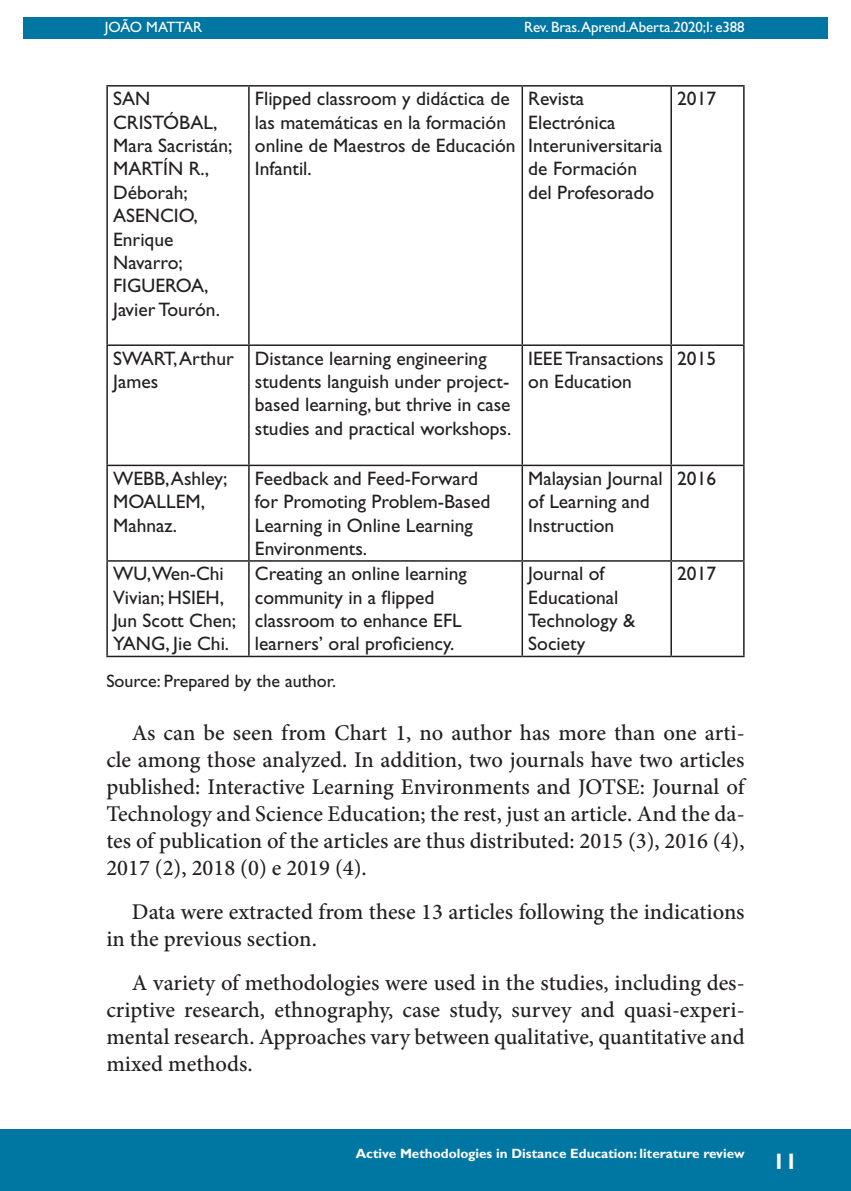
<style>
.page{position:relative;width:851px;height:1191px;background:#fff}
.page>*{position:absolute;margin:0;border:0;box-sizing:border-box;transform-origin:0 0}
.Texto_corrido{font:500 22.5px/27px "Minion Pro";color:#231f20;text-align:justify}
.t1{font:700 22.5px "Gill Sans Std";color:#fff}
.Tabela_texto{font:19.5px/23.4px "Gill Sans Std";color:#231f20}
.Fonte_Tabela{font:18px "Gill Sans Std";color:#231f20}
.t2{font:15px "Gill Sans Std";letter-spacing:-.01em;color:#fff}
.t3{font:700 13.5px "Gill Sans Std";color:#fff}
</style>
<div class="page">
<hr style="left:104px;top:0;width:1px;height:467px;background:#0076a3">
<div style="left:23px;top:17px;width:804px;height:21px;background:#0076a3"></div>
<div style="left:0;top:1129px;width:850px;height:62px;background:#0076a3"></div>
<hr style="left:106px;top:85px;width:143px;height:2px;background:#231f20">
<hr style="left:106px;top:87px;width:2px;height:257px;background:#231f20">
<hr style="left:249px;top:85px;width:273px;height:2px;background:#231f20">
<hr style="left:248px;top:87px;width:1px;height:257px;background:#231f20">
<hr style="left:522px;top:85px;width:149px;height:2px;background:#231f20">
<hr style="left:521px;top:87px;width:2px;height:257px;background:#231f20">
<hr style="left:671px;top:85px;width:73px;height:2px;background:#231f20">
<hr style="left:670px;top:87px;width:1px;height:257px;background:#231f20">
<hr style="left:743px;top:87px;width:1px;height:257px;background:#231f20">
<hr style="left:106px;top:344px;width:143px;height:2px;background:#231f20">
<hr style="left:106px;top:346px;width:2px;height:118px;background:#231f20">
<hr style="left:249px;top:344px;width:273px;height:2px;background:#231f20">
<hr style="left:248px;top:346px;width:1px;height:118px;background:#231f20">
<hr style="left:522px;top:344px;width:149px;height:2px;background:#231f20">
<hr style="left:521px;top:346px;width:2px;height:118px;background:#231f20">
<hr style="left:671px;top:344px;width:73px;height:2px;background:#231f20">
<hr style="left:670px;top:346px;width:1px;height:118px;background:#231f20">
<hr style="left:743px;top:346px;width:1px;height:118px;background:#231f20">
<hr style="left:106px;top:464px;width:143px;height:2px;background:#231f20">
<hr style="left:106px;top:466px;width:2px;height:94px;background:#231f20">
<hr style="left:249px;top:464px;width:273px;height:2px;background:#231f20">
<hr style="left:248px;top:466px;width:1px;height:94px;background:#231f20">
<hr style="left:522px;top:464px;width:149px;height:2px;background:#231f20">
<hr style="left:521px;top:466px;width:2px;height:94px;background:#231f20">
<hr style="left:671px;top:464px;width:73px;height:2px;background:#231f20">
<hr style="left:670px;top:466px;width:1px;height:94px;background:#231f20">
<hr style="left:743px;top:466px;width:1px;height:94px;background:#231f20">
<hr style="left:106px;top:560px;width:143px;height:1px;background:#231f20">
<hr style="left:106px;top:561px;width:2px;height:94px;background:#231f20">
<hr style="left:249px;top:560px;width:273px;height:1px;background:#231f20">
<hr style="left:248px;top:561px;width:1px;height:94px;background:#231f20">
<hr style="left:522px;top:560px;width:149px;height:1px;background:#231f20">
<hr style="left:521px;top:561px;width:2px;height:94px;background:#231f20">
<hr style="left:671px;top:560px;width:73px;height:1px;background:#231f20">
<hr style="left:670px;top:561px;width:1px;height:94px;background:#231f20">
<hr style="left:743px;top:561px;width:1px;height:94px;background:#231f20">
<hr style="left:106px;top:655px;width:143px;height:2px;background:#231f20">
<hr style="left:249px;top:655px;width:273px;height:2px;background:#231f20">
<hr style="left:522px;top:655px;width:149px;height:2px;background:#231f20">
<hr style="left:671px;top:655px;width:73px;height:2px;background:#231f20">
<p class="t2" style="left:105px;top:18px;width:99px">JOÃO MATTAR</p>
<p class="t2" style="left:524px;top:18px;width:222px">Rev. Bras.Aprend.Aberta.2020;I: e388</p>
<p class="Tabela_texto" style="left:113px;top:87px;width:121px">SAN<br>CRISTÓBAL,<br>Mara Sacristán;</p>
<p class="Tabela_texto" style="left:113px;top:157px;width:108px">MARTÍN R.,<br>Déborah;<br>ASENCIO,<br>Enrique<br>Navarro;<br>FIGUEROA,<br>Javier Tourón.</p>
<p class="Tabela_texto" style="left:255px;top:87px;width:262px">Flipped classroom y didáctica de las matemáticas en la formación online de Maestros de Educación<br>Infantil.</p>
<p class="Tabela_texto" style="left:528px;top:87px;width:136px">Revista<br>Electrónica<br>Interuniversitaria de Formación del Profesorado</p>
<p class="Tabela_texto" style="left:677px;top:87px;width:40px">2017</p>
<p class="Tabela_texto" style="left:113px;top:346px;width:122px">SWART, Arthur<br>James</p>
<p class="Tabela_texto" style="left:255px;top:346px;width:258px">Distance learning engineering students languish under project&shy;based learning, but thrive in case studies and practical workshops.</p>
<p class="Tabela_texto" style="left:528px;top:346px;width:137px">IEEE Transactions on Education</p>
<p class="Tabela_texto" style="left:677px;top:346px;width:40px">2015</p>
<p class="Tabela_texto" style="left:113px;top:466px;width:116px">WEBB, Ashley;<br>MOALLEM,<br>Mahnaz.</p>
<p class="Tabela_texto" style="left:255px;top:466px;width:237px">Feedback and Feed-Forward for Promoting Problem-Based<br>Learning in Online Learning<br>Environments.</p>
<p class="Tabela_texto" style="left:528px;top:466px;width:136px">Malaysian Journal of Learning and<br>Instruction</p>
<p class="Tabela_texto" style="left:677px;top:466px;width:40px">2016</p>
<p class="Tabela_texto" style="left:113px;top:562px;width:124px">WU,Wen-Chi<br>Vivian; HSIEH,<br>Jun Scott Chen;<br>YANG, Jie Chi.</p>
<p class="Tabela_texto" style="left:255px;top:562px;width:213px">Creating an online learning community in a flipped classroom to enhance EFL learners’ oral proficiency.</p>
<p class="Tabela_texto" style="left:528px;top:562px;width:108px">Journal of<br>Educational<br>Technology &amp;<br>Society</p>
<p class="Tabela_texto" style="left:677px;top:562px;width:40px">2017</p>
<p class="Fonte_Tabela" style="left:106px;top:671px;width:231px">Source: Prepared by the author.</p>
<p class="Texto_corrido" style="left:106px;top:719px;width:639px;text-indent:26px">As can be seen from Chart 1, no author has more than one arti&shy;cle among those analyzed. In addition, two journals have two articles published: Interactive Learning Environments and JOTSE: Journal of Technology and Science Education; the rest, just an article. And the da&shy;tes of publication of the articles are thus distributed: 2015 (3), 2016 (4), 2017 (2), 2018 (0) e 2019 (4).</p>
<p class="Texto_corrido" style="left:106px;top:898px;width:639px;text-indent:26px">Data were extracted from these 13 articles following the indications in the previous section.</p>
<p class="Texto_corrido" style="left:106px;top:969px;width:639px;text-indent:26px">A variety of methodologies were used in the studies, including des&shy;criptive research, ethnography, case study, survey and quasi-experi&shy;mental research. Approaches vary between qualitative, quantitative and mixed methods.</p>
<p class="t3" style="left:355px;top:1145px;width:390px">Active Methodologies in Distance Education: literature review</p>
<p class="t1" style="left:772px;top:1148px;width:26px">11</p>
</div>
